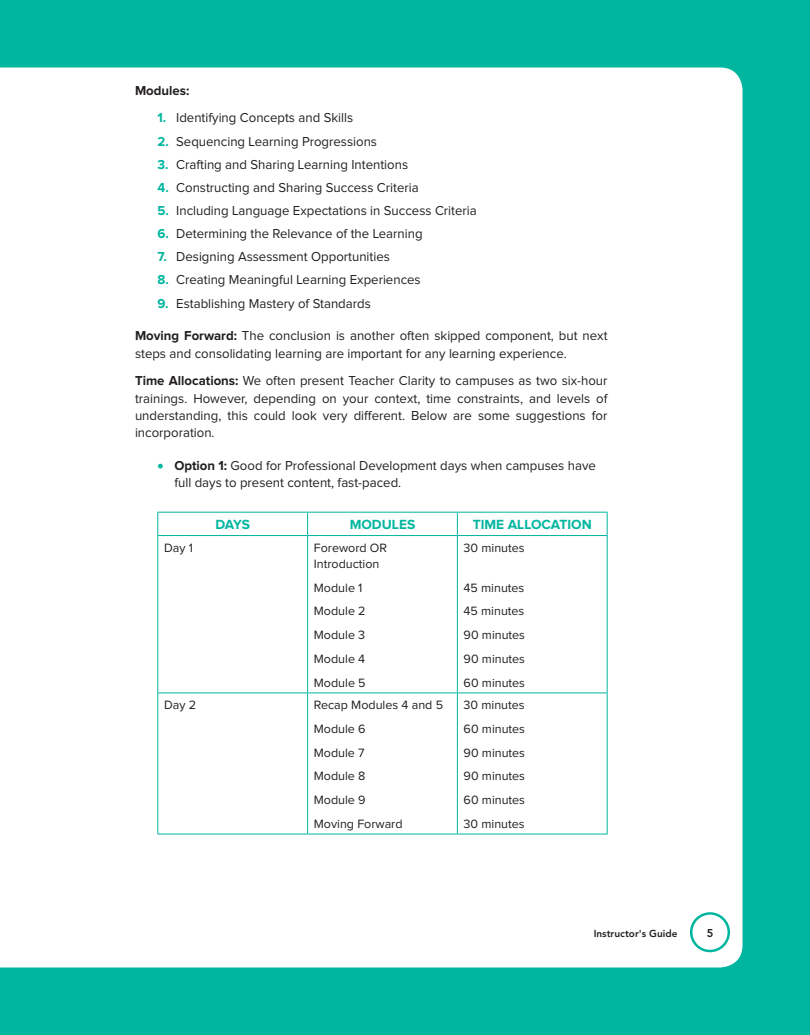
<style>
.page{position:relative;width:810px;height:1035px;background:#00b69f}
.page>*{position:absolute;margin:0;border:0;box-sizing:border-box;transform-origin:0 0}
.t1{font:700 13.75px "Proxima Nova";color:#00b69f}
.t2{font:13.5px/17.5px "Proxima Nova";color:#231f20}
.t3{font:700 13.5px "Proxima Nova";color:#231f20}
.t4{font:12.5px/23.8px "Proxima Nova";color:#231f20}
.t5{font:800 11.25px "Avenir LT Std";color:#231f20}
.t6{font:800 10px "Avenir LT Std";color:#231f20}
.s1{font-weight:700;color:#00b69f}
.s2{font-weight:700}
.s3{color:#00b69f}
</style>
<div class="page">
<div style="left:0;top:68px;width:742px;height:900px;background:#fff"></div>
<div style="left:690px;top:912px;width:40px;height:40px;border:2px solid #00b69f;border-radius:50%"></div>
<hr style="left:158px;top:512px;width:150px;height:1px;background:#00b69f">
<svg style="left:158px;top:512px;width:1px;height:23px"></svg>
<hr style="left:308px;top:512px;width:149px;height:1px;background:#00b69f">
<svg style="left:307px;top:512px;width:1px;height:23px"></svg>
<hr style="left:457px;top:512px;width:150px;height:1px;background:#00b69f">
<svg style="left:457px;top:512px;width:1px;height:23px"></svg>
<svg style="left:607px;top:512px;width:1px;height:23px"></svg>
<hr style="left:158px;top:535px;width:150px;height:1px;background:#00b69f">
<hr style="left:158px;top:536px;width:1px;height:157px;background:#00b69f">
<hr style="left:308px;top:535px;width:149px;height:1px;background:#00b69f">
<hr style="left:307px;top:536px;width:1px;height:157px;background:#00b69f">
<hr style="left:457px;top:535px;width:150px;height:1px;background:#00b69f">
<hr style="left:457px;top:536px;width:1px;height:157px;background:#00b69f">
<hr style="left:607px;top:536px;width:1px;height:157px;background:#00b69f">
<hr style="left:158px;top:693px;width:150px;height:1px;background:#00b69f">
<hr style="left:158px;top:693px;width:1px;height:141px;background:#00b69f">
<hr style="left:308px;top:693px;width:149px;height:1px;background:#00b69f">
<hr style="left:307px;top:693px;width:1px;height:141px;background:#00b69f">
<hr style="left:457px;top:693px;width:150px;height:1px;background:#00b69f">
<hr style="left:457px;top:693px;width:1px;height:141px;background:#00b69f">
<hr style="left:607px;top:693px;width:1px;height:141px;background:#00b69f">
<hr style="left:158px;top:834px;width:150px;height:1px;background:#00b69f">
<hr style="left:308px;top:834px;width:149px;height:1px;background:#00b69f">
<hr style="left:457px;top:834px;width:150px;height:1px;background:#00b69f">
<p class="t3" style="left:135px;top:83px;width:56px">Modules:</p>
<p class="t2" style="left:158px;top:110px;width:197px"><span class="s1">1.</span> Identifying Concepts and Skills</p>
<p class="t2" style="left:158px;top:133px;width:221px"><span class="s1">2.</span> Sequencing Learning Progressions</p>
<p class="t2" style="left:158px;top:156px;width:252px"><span class="s1">3.</span> Crafting and Sharing Learning Intentions</p>
<p class="t2" style="left:158px;top:179px;width:263px"><span class="s1">4.</span> Constructing and Sharing Success Criteria</p>
<p class="t2" style="left:158px;top:202px;width:321px"><span class="s1">5.</span> Including Language Expectations in Success Criteria</p>
<p class="t2" style="left:158px;top:225px;width:267px"><span class="s1">6.</span> Determining the Relevance of the Learning</p>
<p class="t2" style="left:158px;top:249px;width:234px"><span class="s1">7.</span> Designing Assessment Opportunities</p>
<p class="t2" style="left:158px;top:272px;width:265px"><span class="s1">8.</span> Creating Meaningful Learning Experiences</p>
<p class="t2" style="left:158px;top:295px;width:215px"><span class="s1">9.</span> Establishing Mastery of Standards</p>
<p class="t2" style="left:135px;top:327px;width:474px"><span class="s2">Moving Forward:</span> The conclusion is another often skipped component, but next steps and consolidating learning are important for any learning experience.</p>
<p class="t2" style="left:135px;top:372px;width:474px;text-align:justify"><span class="s2">Time Allocations:</span> We often present Teacher Clarity to campuses as two six-hour trainings. However, depending on your context, time constraints, and levels of understanding, this could look very different. Below are some suggestions for incorporation.</p>
<p class="t2" style="left:174px;top:457px;width:423px;text-indent:-17px"><span class="s3">•</span> <span class="s2">Option 1:</span> Good for Professional Development days when campuses have full days to present content, fast-paced.</p>
<p class="t1" style="left:215px;top:517px;width:36px">DAYS</p>
<p class="t1" style="left:350px;top:517px;width:67px">MODULES</p>
<p class="t1" style="left:473px;top:517px;width:120px">TIME ALLOCATION</p>
<p class="t4" style="left:164px;top:536px;width:30px">Day 1</p>
<p class="t4" style="left:314px;top:540px;width:75px;line-height:16.2px">Foreword OR<br>Introduction</p>
<p class="t4" style="left:314px;top:576px;width:53px">Module 1<br>Module 2<br>Module 3<br>Module 4<br>Module 5</p>
<p class="t4" style="left:464px;top:536px;width:63px">30 minutes</p>
<p class="t4" style="left:464px;top:576px;width:63px;text-align:justify">45 minutes 45 minutes 90 minutes 90 minutes 60 minutes</p>
<p class="t4" style="left:164px;top:694px;width:34px">Day 2</p>
<p class="t4" style="left:314px;top:694px;width:131px">Recap Modules 4 and 5<br>Module 6<br>Module 7<br>Module 8<br>Module 9<br>Moving Forward</p>
<p class="t4" style="left:464px;top:694px;width:63px;text-align:justify">30 minutes 60 minutes 90 minutes 90 minutes 60 minutes 30 minutes</p>
<p class="t6" style="left:594px;top:927px;width:85px">Instructor's Guide</p>
<p class="t5" style="left:707px;top:926px;width:8px">5</p>
</div>
